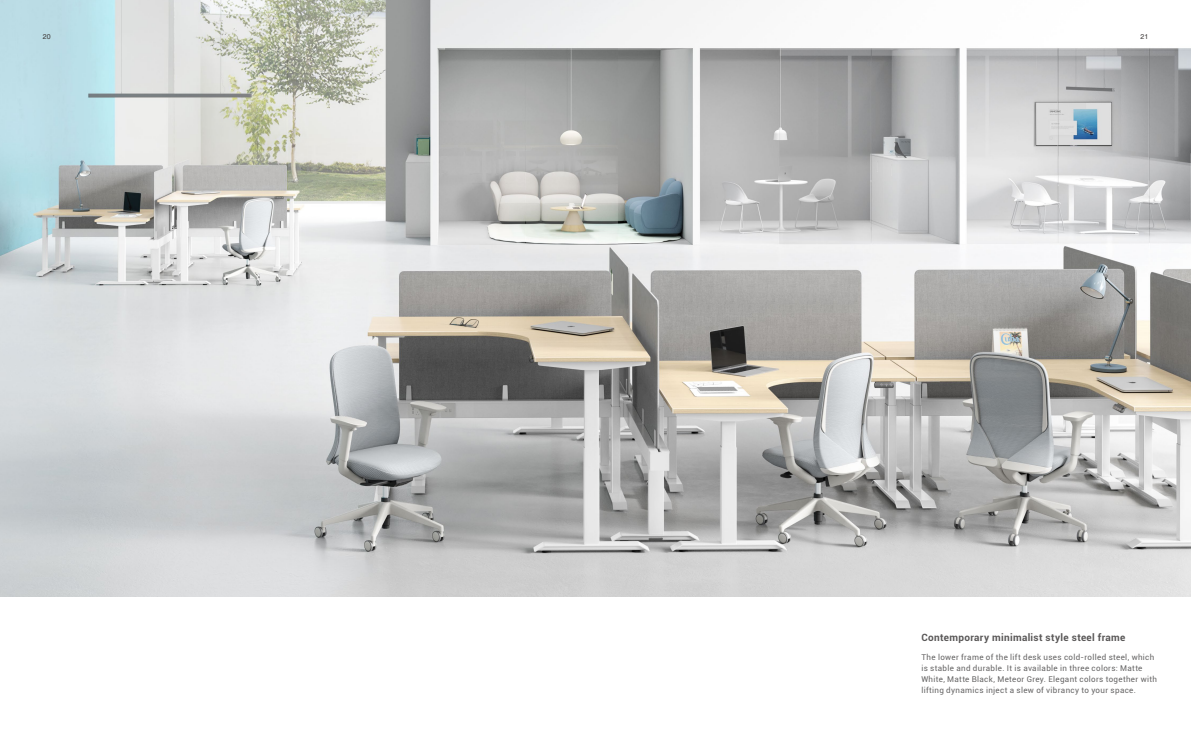
<style>
.page{position:relative;width:1191px;height:738px;background:#fff}
.page>*{position:absolute;margin:0;border:0;box-sizing:border-box;transform-origin:0 0}
.t1{font:700 10px "Roboto";letter-spacing:.035em;color:#595757}
.t2{font:8px/11px "Roboto";letter-spacing:.04em;color:#656464}
.t3{font:7px "Helvetica";color:#3e3a39}
</style>
<div class="page">
<img style="left:0;top:0;width:1191px;height:595px">
<p class="t3" style="left:43px;top:32px;width:9px">20</p>
<p class="t3" style="left:1140px;top:32px;width:9px">21</p>
<p class="t1" style="left:921px;top:629px;width:206px">Contemporary minimalist style steel frame</p>
<p class="t2" style="left:921px;top:651px;width:237px">The lower frame of the lift desk uses cold-rolled steel, which is stable and durable. It is available in three colors: Matte White, Matte Black, Meteor Grey. Elegant colors together with lifting dynamics inject a slew of vibrancy to your space.</p>
</div>
